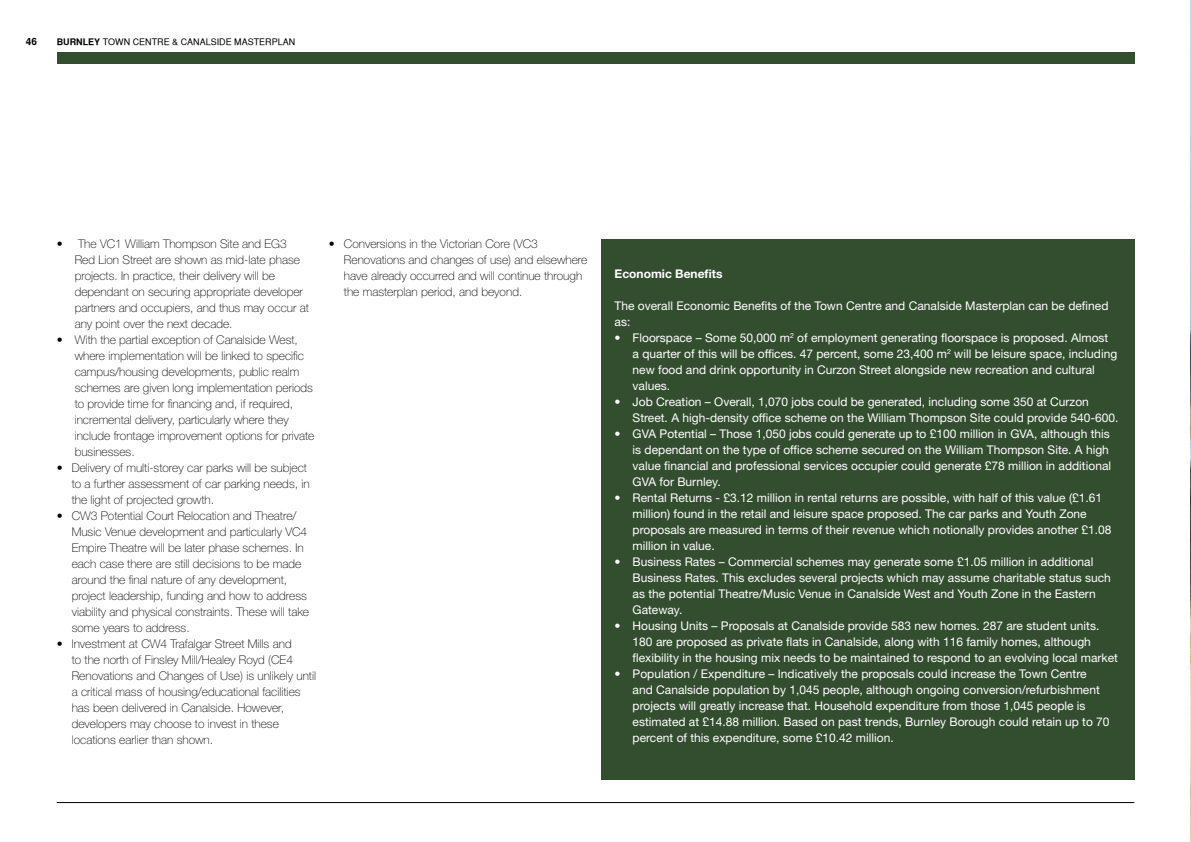
<style>
.page{position:relative;width:1191px;height:842px;background:#fff}
.page>*{position:absolute;margin:0;border:0;box-sizing:border-box;transform-origin:0 0}
.t1{font:12px/16px "Helvetica Neue LT Std";color:#fff}
.t2{font:100 12px/16px "Helvetica Neue LT Std";color:#000}
.t3{font:700 12px "Helvetica Neue LT Std";color:#fff}
.t4{font:9px "Sans Serif";color:#000}
.s1{font-weight:700}
</style>
<div class="page">
<div style="left:57px;top:52px;width:1077px;height:12px;background:#334e2f"></div>
<hr style="left:57px;top:802px;width:1077px;height:1px;background:#000">
<div style="left:601px;top:240px;width:533px;height:540px;background:#334e2f"></div>
<img style="left:1190px;top:0;width:1px;height:842px">
<p class="t4" style="left:57px;top:36px;width:240px"><span class="s1">BURNLEY</span> TOWN CENTRE &amp; CANALSIDE MASTERPLAN</p>
<p class="t2" style="left:75px;top:236px;width:236px;text-indent:-18px">• The VC1 William Thompson Site and EG3<br>Red Lion Street are shown as mid-late phase projects. In practice, their delivery will be dependant on securing appropriate developer partners and occupiers, and thus may occur at any point over the next decade.</p>
<p class="t2" style="left:75px;top:332px;width:241px;text-indent:-18px">• With the partial exception of Canalside West, where implementation will be linked to specific campus/housing developments, public realm schemes are given long implementation periods to provide time for financing and, if required, incremental delivery, particularly where they include frontage improvement options for private businesses.</p>
<p class="t2" style="left:72px;top:460px;width:239px;text-indent:-15px">• Delivery of multi-storey car parks will be subject to a further assessment of car parking needs, in the light of projected growth.</p>
<p class="t2" style="left:72px;top:508px;width:239px;text-indent:-15px">• CW3 Potential Court Relocation and Theatre/ Music Venue development and particularly VC4<br>Empire Theatre will be later phase schemes. In each case there are still decisions to be made around the final nature of any development, project leadership, funding and how to address viability and physical constraints. These will take some years to address.</p>
<p class="t2" style="left:72px;top:636px;width:246px;text-indent:-15px">• Investment at CW4 Trafalgar Street Mills and<br>to the north of Finsley Mill/Healey Royd (CE4<br>Renovations and Changes of Use) is unlikely until a critical mass of housing/educational facilities has been delivered in Canalside. However, developers may choose to invest in these locations earlier than shown.</p>
<p class="t2" style="left:344px;top:236px;width:245px;text-indent:-15px">• Conversions in the Victorian Core (VC3<br>Renovations and changes of use) and elsewhere have already occurred and will continue through the masterplan period, and beyond.</p>
<p class="t3" style="left:614px;top:267px;width:109px">Economic Benefits</p>
<p class="t1" style="left:614px;top:298px;width:495px">The overall Economic Benefits of the Town Centre and Canalside Masterplan can be defined as:</p>
<p class="t1" style="left:632px;top:330px;width:486px;text-indent:-18px">• Floorspace – Some 50,000 m<sup>2</sup> of employment generating floorspace is proposed. Almost a quarter of this will be offices. 47 percent, some 23,400 m<sup>2</sup> will be leisure space, including new food and drink opportunity in Curzon Street alongside new recreation and cultural values.</p>
<p class="t1" style="left:632px;top:394px;width:487px;text-indent:-18px">• Job Creation – Overall, 1,070 jobs could be generated, including some 350 at Curzon<br>Street. A high-density office scheme on the William Thompson Site could provide 540-600.</p>
<p class="t1" style="left:632px;top:426px;width:480px;text-indent:-18px">• GVA Potential – Those 1,050 jobs could generate up to £100 million in GVA, although this is dependant on the type of office scheme secured on the William Thompson Site. A high value financial and professional services occupier could generate £78 million in additional GVA for Burnley.</p>
<p class="t1" style="left:632px;top:490px;width:480px;text-indent:-18px">• Rental Returns - £3.12 million in rental returns are possible, with half of this value (£1.61 million) found in the retail and leisure space proposed. The car parks and Youth Zone proposals are measured in terms of their revenue which notionally provides another £1.08 million in value.</p>
<p class="t1" style="left:632px;top:554px;width:480px;text-indent:-18px">• Business Rates – Commercial schemes may generate some £1.05 million in additional Business Rates. This excludes several projects which may assume charitable status such as the potential Theatre/Music Venue in Canalside West and Youth Zone in the Eastern Gateway.</p>
<p class="t1" style="left:632px;top:618px;width:487px;text-indent:-18px">• Housing Units – Proposals at Canalside provide 583 new homes. 287 are student units.<br>180 are proposed as private flats in Canalside, along with 116 family homes, although flexibility in the housing mix needs to be maintained to respond to an evolving local market</p>
<p class="t1" style="left:632px;top:666px;width:478px;text-indent:-18px">• Population / Expenditure – Indicatively the proposals could increase the Town Centre and Canalside population by 1,045 people, although ongoing conversion/refurbishment projects will greatly increase that. Household expenditure from those 1,045 people is estimated at £14.88 million. Based on past trends, Burnley Borough could retain up to 70 percent of this expenditure, some £10.42 million.</p>
</div>
